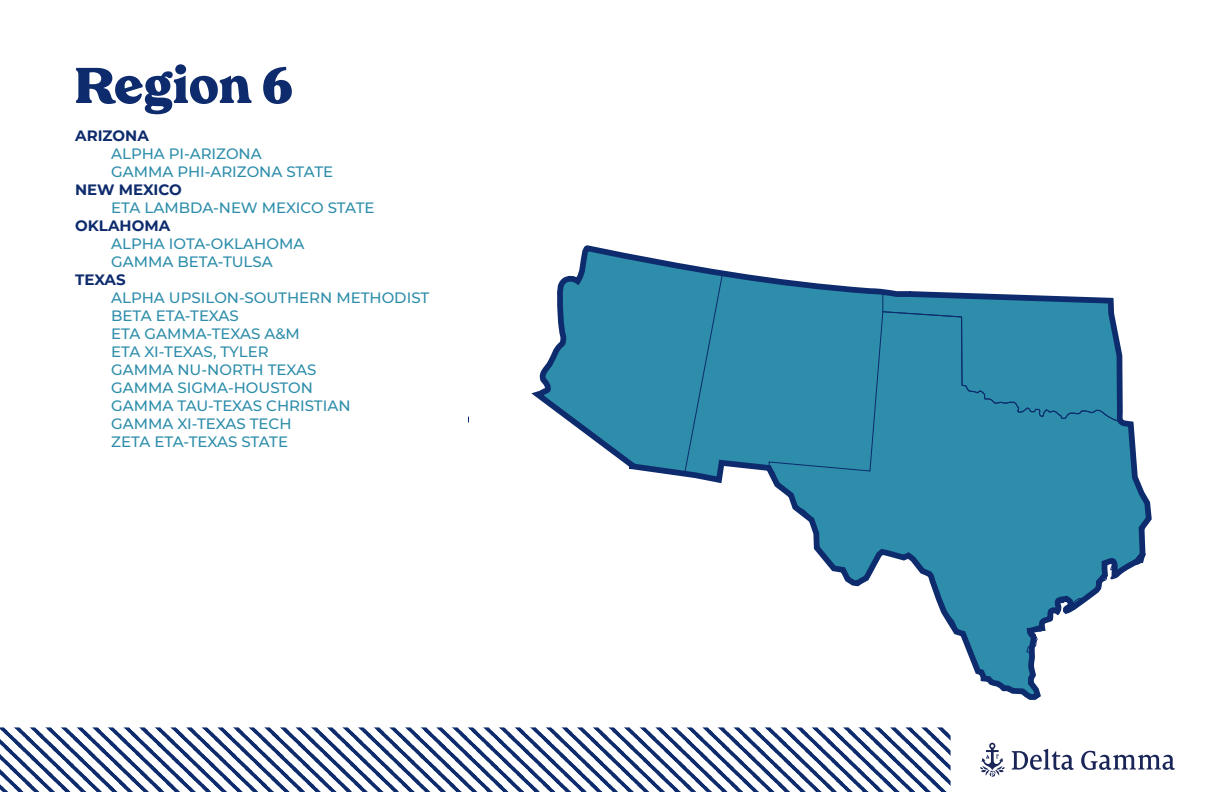
<style>
.page{position:relative;width:1224px;height:792px;background:#fff}
.page>*{position:absolute;margin:0;border:0;box-sizing:border-box;transform-origin:0 0}
.t1{font:900 50.2px "Tropiline";color:#0d2b6d}
.t2{font:500 15px/18px "Montserrat";color:#2d8daa}
.t3{font:700 15px "Montserrat";color:#0d2b6d}
</style>
<div class="page">
<svg style="left:531px;top:245px;width:621px;height:455px"></svg>
<svg style="left:882px;top:292px;width:238px;height:19px"></svg>
<svg style="left:769px;top:311px;width:380px;height:387px"></svg>
<div style="left:684px;top:272px;width:39px;height:200px;background:#2d8daa"></div>
<svg style="left:1012px;top:749px;width:62px;height:21px"></svg>
<svg style="left:1081px;top:751px;width:94px;height:19px"></svg>
<svg style="left:980px;top:743px;width:25px;height:34px"></svg>
<img style="left:0;top:727px;width:950px;height:65px">
<h1 class="t1" style="left:75px;top:56px;width:220px">Region 6</h1>
<p class="t3" style="left:75px;top:125px;width:75px">ARIZONA</p>
<p class="t2" style="left:111px;top:144px;width:224px">ALPHA PI-ARIZONA<br>GAMMA PHI-ARIZONA STATE</p>
<p class="t3" style="left:75px;top:179px;width:108px">NEW MEXICO</p>
<p class="t2" style="left:111px;top:198px;width:265px">ETA LAMBDA-NEW MEXICO STATE</p>
<p class="t3" style="left:75px;top:215px;width:96px">OKLAHOMA</p>
<p class="t2" style="left:111px;top:234px;width:195px">ALPHA IOTA-OKLAHOMA<br>GAMMA BETA-TULSA</p>
<p class="t3" style="left:75px;top:269px;width:52px">TEXAS</p>
<p class="t2" style="left:111px;top:288px;width:320px">ALPHA UPSILON-SOUTHERN METHODIST<br>BETA ETA-TEXAS<br>ETA GAMMA-TEXAS A&amp;M<br>ETA XI-TEXAS, TYLER<br>GAMMA NU-NORTH TEXAS<br>GAMMA SIGMA-HOUSTON<br>GAMMA TAU-TEXAS CHRISTIAN<br>GAMMA XI-TEXAS TECH<br>ZETA ETA-TEXAS STATE</p>
</div>
